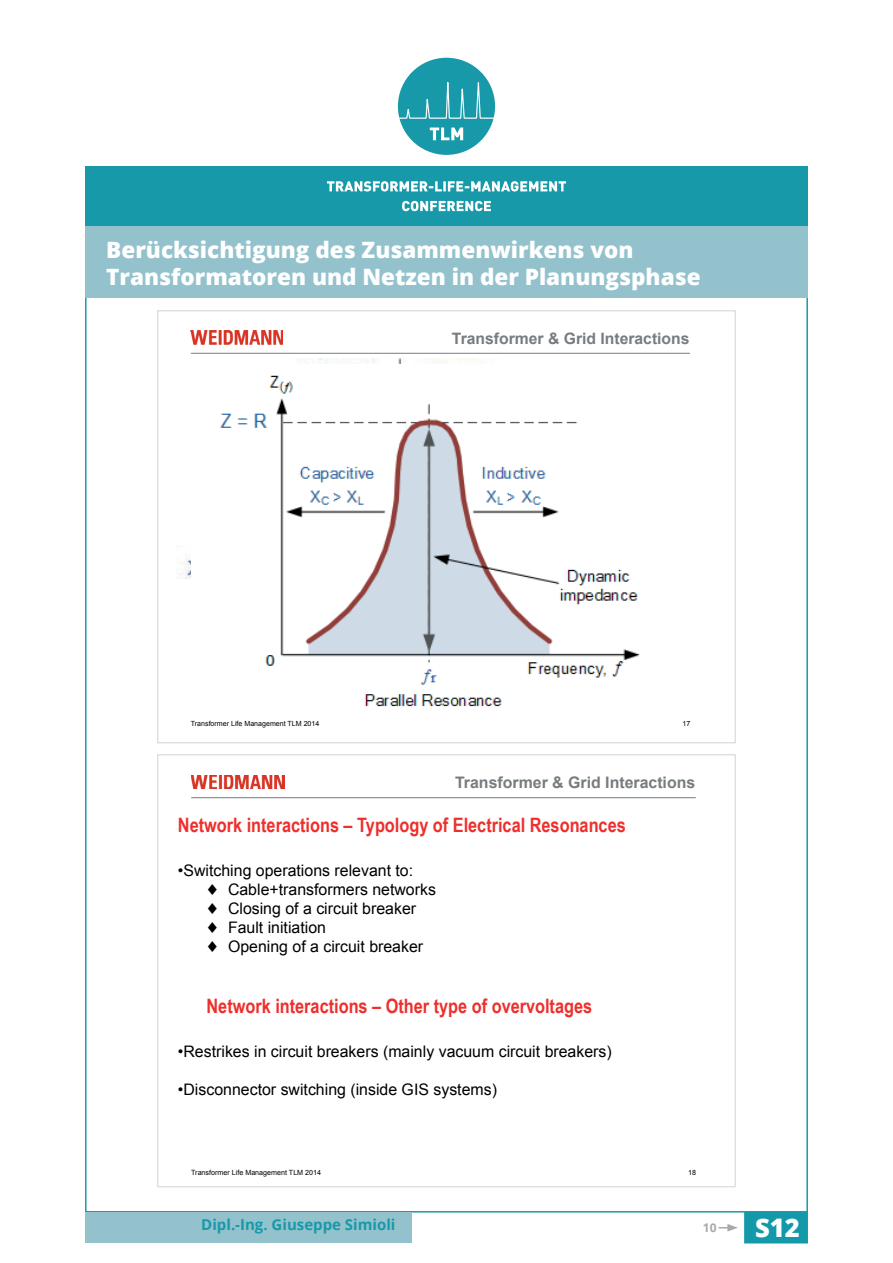
<style>
.page{position:relative;width:893px;height:1263px;background:#fff}
.page>*{position:absolute;margin:0;border:0;box-sizing:border-box;transform-origin:0 0}
.t1{font:800 25.65px "Open Sans";color:#fff}
.t2{font:800 22.5px/27px "Open Sans";color:#fff}
.t3{font:700 19.8px "Arial Narrow";color:#ee2f2c}
.t4{font:15.9px/19px "Arial";color:#000001}
.t5{font:700 15.9px "Arial";color:#777c80}
.t6{font:700 15.75px "Arial";color:#777c80}
.t7{font:700 15px "Open Sans";color:#1899a9}
.t8{font:700 12px "Open Sans";color:#a8a9ad}
.t9{font:7.2px "Arial";color:#000001}
.t10{font:7.05px "Arial";color:#000001}
</style>
<div class="page">
<div style="left:744px;top:1212px;width:64px;height:31px;background:#1499ab"></div>
<svg style="left:719px;top:1224px;width:19px;height:7px"></svg>
<div style="left:85px;top:1212px;width:327px;height:31px;background:#93c2cd"></div>
<img style="left:191px;top:331px;width:92px;height:13px">
<hr style="left:191px;top:353px;width:499px;height:1px;background:#777c80">
<img style="left:220px;top:375px;width:420px;height:332px">
<img style="left:191px;top:775px;width:93px;height:14px">
<hr style="left:191px;top:797px;width:505px;height:1px;background:#777c80">
<div style="left:85px;top:225px;width:723px;height:73px;background:#93c2cd"></div>
<div style="left:398px;top:58px;width:97px;height:97px;background:#1899a9;border-radius:50%"></div>
<svg style="left:397px;top:82px;width:99px;height:39px"></svg>
<svg style="left:430px;top:128px;width:33px;height:12px"></svg>
<div style="left:85px;top:167px;width:723px;height:59px;background:#1899a9"></div>
<svg style="left:327px;top:181px;width:239px;height:11px"></svg>
<svg style="left:402px;top:201px;width:89px;height:10px"></svg>
<h2 class="t2" style="left:106px;top:236px;width:596px">Berücksichtigung des Zusammenwirkens von<br>Transformatoren und Netzen in der Planungsphase</h2>
<p class="t6" style="left:452px;top:328px;width:239px">Transformer &amp; Grid Interactions</p>
<p class="t10" style="left:191px;top:719px;width:130px">Transformer Life Management TLM 2014</p>
<p class="t10" style="left:682px;top:719px;width:9px">17</p>
<p class="t5" style="left:455px;top:772px;width:242px">Transformer &amp; Grid Interactions</p>
<p class="t3" style="left:178px;top:810px;width:449px">Network interactions – Typology of Electrical Resonances</p>
<p class="t4" style="left:228px;top:861px;width:209px;text-indent:-50px">•Switching operations relevant to:<br>Cable+transformers networks<br>Closing of a circuit breaker<br>Fault initiation<br>Opening of a circuit breaker</p>
<p class="t3" style="left:207px;top:991px;width:387px">Network interactions – Other type of overvoltages</p>
<p class="t4" style="left:178px;top:1042px;width:435px">•Restrikes in circuit breakers (mainly vacuum circuit breakers)</p>
<p class="t4" style="left:178px;top:1080px;width:321px">•Disconnector switching (inside GIS systems)</p>
<p class="t9" style="left:191px;top:1167px;width:131px">Transformer Life Management TLM 2014</p>
<p class="t9" style="left:688px;top:1167px;width:9px">18</p>
<p class="t7" style="left:201px;top:1214px;width:196px">Dipl.-Ing. Giuseppe Simioli</p>
<p class="t8" style="left:703px;top:1219px;width:15px">10</p>
<h1 class="t1" style="left:755px;top:1208px;width:46px">S12</h1>
</div>
